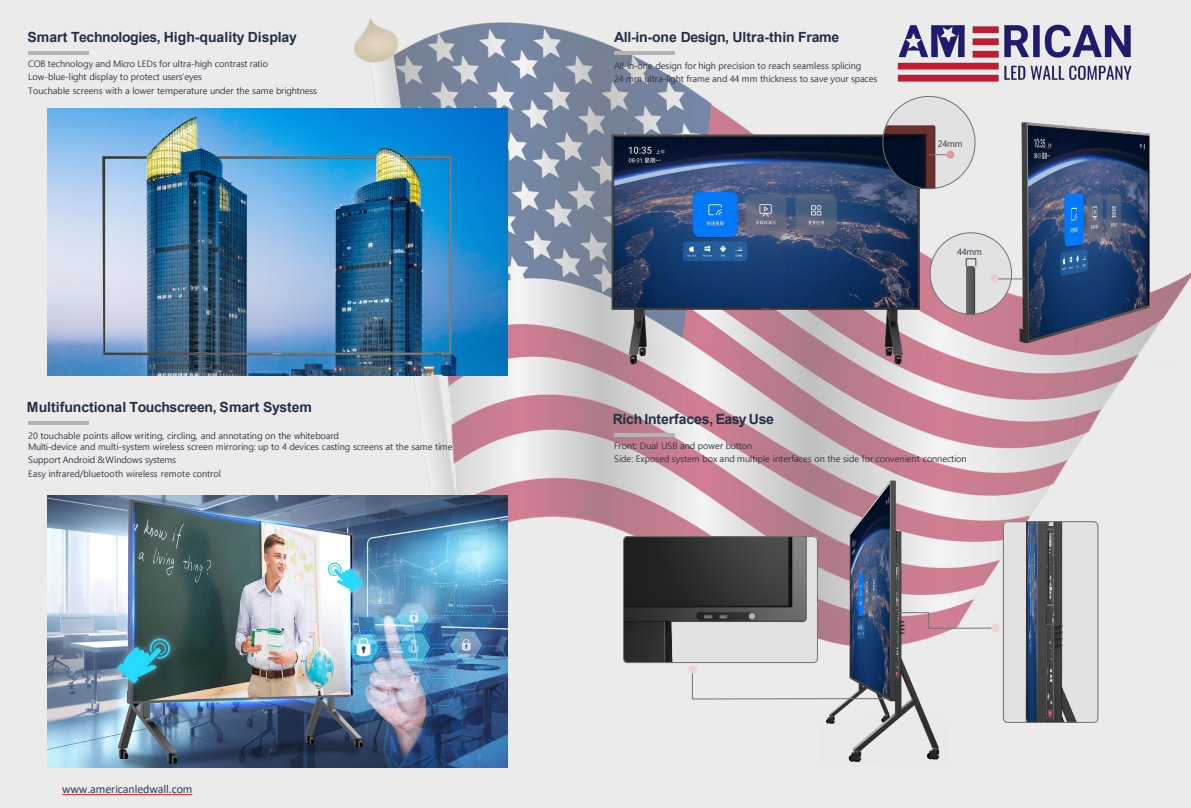
<style>
.page{position:relative;width:1191px;height:808px;background:#ebebeb}
.page>*{position:absolute;margin:0;border:0;box-sizing:border-box;transform-origin:0 0}
.t1{font:700 14px "Arial";letter-spacing:-.01em;color:#223143}
.t2{font:12px "Calibri";letter-spacing:-.01em;color:#254061}
.t3{font:9px/13px "Malgun Gothic";letter-spacing:-.005em;color:#2d303e}
</style>
<div class="page">
<img style="left:355px;top:18px;width:836px;height:702px">
<hr style="left:28px;top:51px;width:61px;height:4px;background:#b4b4b5">
<hr style="left:28px;top:422px;width:61px;height:3px;background:#b4b4b5">
<hr style="left:614px;top:52px;width:61px;height:3px;background:#b4b4b5">
<hr style="left:614px;top:433px;width:61px;height:3px;background:#b4b4b5">
<img style="left:48px;top:108px;width:460px;height:268px">
<img style="left:586px;top:131px;width:360px;height:233px">
<img style="left:992px;top:106px;width:179px;height:258px">
<img style="left:48px;top:495px;width:460px;height:272px">
<img style="left:818px;top:476px;width:129px;height:286px">
<svg style="left:623px;top:536px;width:265px;height:163px"></svg>
<svg style="left:899px;top:521px;width:199px;height:202px"></svg>
<svg style="left:883px;top:96px;width:92px;height:93px"></svg>
<svg style="left:930px;top:233px;width:95px;height:81px"></svg>
<img style="left:894px;top:18px;width:242px;height:75px">
<svg style="left:62px;top:794px;width:130px;height:1px"></svg>
<p class="t1" style="left:28px;top:27px;width:271px">Smart Technologies, High-quality Display</p>
<p class="t3" style="left:28px;top:58px;width:241px">COB technology and Micro LEDs for ultra-high contrast ratio<br>Low-blue-light display to protect users’eyes</p>
<p class="t3" style="left:28px;top:85px;width:290px">Touchable screens with a lower temperature under the same brightness</p>
<p class="t1" style="left:27px;top:397px;width:286px">Multifunctional Touchscreen, Smart System</p>
<p class="t3" style="left:28px;top:429px;width:312px">20 touchable points allow writing, circling, and annotating on the whiteboard</p>
<p class="t3" style="left:28px;top:441px;width:426px">Multi-device and multi-system wireless screen mirroring: up to 4 devices casting screens at the same time<br>Support Android &amp;Windows systems</p>
<p class="t3" style="left:28px;top:468px;width:194px">Easy infrared/bluetooth wireless remote control</p>
<p class="t2" style="left:62px;top:781px;width:132px">www.americanledwall.com</p>
<p class="t1" style="left:614px;top:27px;width:227px">All-in-one Design, Ultra-thin Frame</p>
<p class="t3" style="left:614px;top:60px;width:265px">All-in-one design for high precision to reach seamless splicing<br>24 mm ultra-light frame and 44 mm thickness to save your spaces</p>
<p class="t3" style="left:938px;top:137px;width:26px">24mm</p>
<p class="t3" style="left:957px;top:246px;width:26px">44mm</p>
<p class="t1" style="left:613px;top:409px;width:163px">Rich Interfaces, Easy Use</p>
<p class="t3" style="left:614px;top:439px;width:354px">Front: Dual USB and power button<br>Side: Exposed system box and multiple interfaces on the side for convenient connection</p>
</div>
